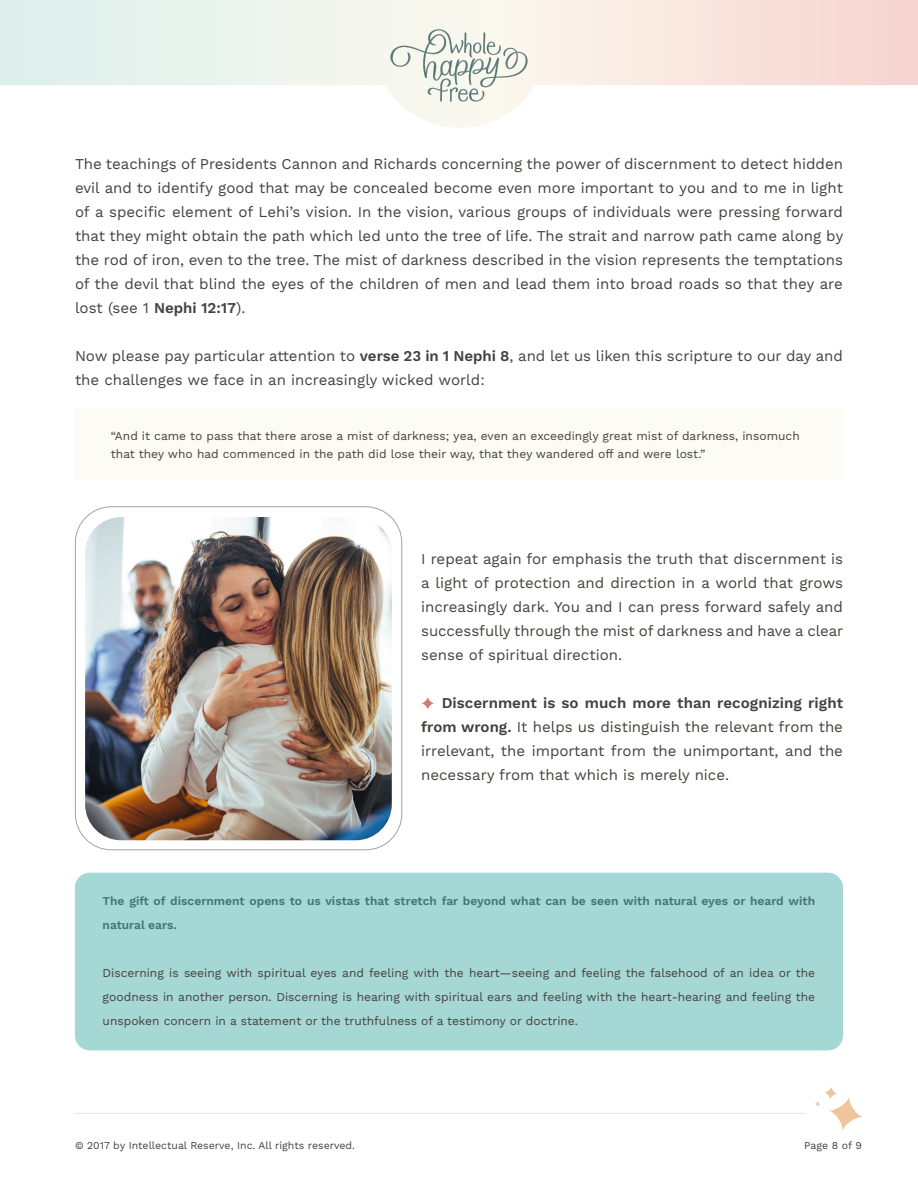
<style>
.page{position:relative;width:918px;height:1188px;background:#fff}
.page>*{position:absolute;margin:0;border:0;box-sizing:border-box;transform-origin:0 0}
.t1{font:15px/24px "Work Sans";color:#44403c;text-align:justify}
.t2{font:15px/24px "Work Sans";color:#45413d}
.t3{font:12px/24px "Work Sans";color:#44403c;text-align:justify}
.t4{font:12px/18px "Work Sans";color:#45413d}
.t5{font:600 12px/24px "Work Sans";color:#457573}
.t6{font:10.5px "Work Sans";color:#44403c}
.s1{font-weight:600}
</style>
<div class="page">
<svg style="left:0;top:0;width:918px;height:128px"></svg>
<svg style="left:390px;top:29px;width:138px;height:73px;background:#e0e4dc"></svg>
<hr style="left:75px;top:1113px;width:731px;height:1px;background:#e7e5e4">
<svg style="left:828px;top:1096px;width:35px;height:35px"></svg>
<svg style="left:824px;top:1086px;width:13px;height:14px"></svg>
<svg style="left:815px;top:1101px;width:5px;height:6px"></svg>
<div style="left:75px;top:409px;width:768px;height:71px;background:#fcfbf5"></div>
<svg style="left:421px;top:697px;width:13px;height:13px"></svg>
<div style="left:75px;top:873px;width:768px;height:177px;background:#a5d7d4;border-radius:15px"></div>
<img style="left:85px;top:517px;width:307px;height:323px">
<p class="t1" style="left:75px;top:152px;width:770px">The teachings of Presidents Cannon and Richards concerning the power of discernment to detect hidden evil and to identify good that may be concealed become even more important to you and to me in light of a specific element of Lehi’s vision. In the vision, various groups of individuals were pressing forward that they might obtain the path which led unto the tree of life. The strait and narrow path came along by the rod of iron, even to the tree. The mist of darkness described in the vision represents the temptations of the devil that blind the eyes of the children of men and lead them into broad roads so that they are lost (see 1 <span class="s1">Nephi 12:17</span>).</p>
<p class="t2" style="left:75px;top:344px;width:770px">Now please pay particular attention to <span class="s1">verse 23 in 1 Nephi 8</span>, and let us liken this scripture to our day and the challenges we face in an increasingly wicked world:</p>
<p class="t4" style="left:111px;top:427px;width:690px">“And it came to pass that there arose a mist of darkness; yea, even an exceedingly great mist of darkness, insomuch that they who had commenced in the path did lose their way, that they wandered off and were lost.”</p>
<p class="t1" style="left:421px;top:548px;width:424px">I repeat again for emphasis the truth that discernment is a light of protection and direction in a world that grows increasingly dark. You and I can press forward safely and successfully through the mist of darkness and have a clear sense of spiritual direction.</p>
<p class="t1" style="left:421px;top:692px;width:423px;text-indent:21px"><span class="s1">Discernment is so much more than recognizing right from wrong.</span> It helps us distinguish the relevant from the irrelevant, the important from the unimportant, and the necessary from that which is merely nice.</p>
<p class="t5" style="left:103px;top:889px;width:714px">The gift of discernment opens to us vistas that stretch far beyond what can be seen with natural eyes or heard with natural ears.</p>
<p class="t3" style="left:103px;top:961px;width:714px">Discerning is seeing with spiritual eyes and feeling with the heart—seeing and feeling the falsehood of an idea or the goodness in another person. Discerning is hearing with spiritual ears and feeling with the heart-hearing and feeling the unspoken concern in a statement or the truthfulness of a testimony or doctrine.</p>
<p class="t6" style="left:75px;top:1140px;width:282px">© 2017 by Intellectual Reserve, Inc. All rights reserved.</p>
<p class="t6" style="left:804px;top:1140px;width:59px">Page 8 of 9</p>
</div>
